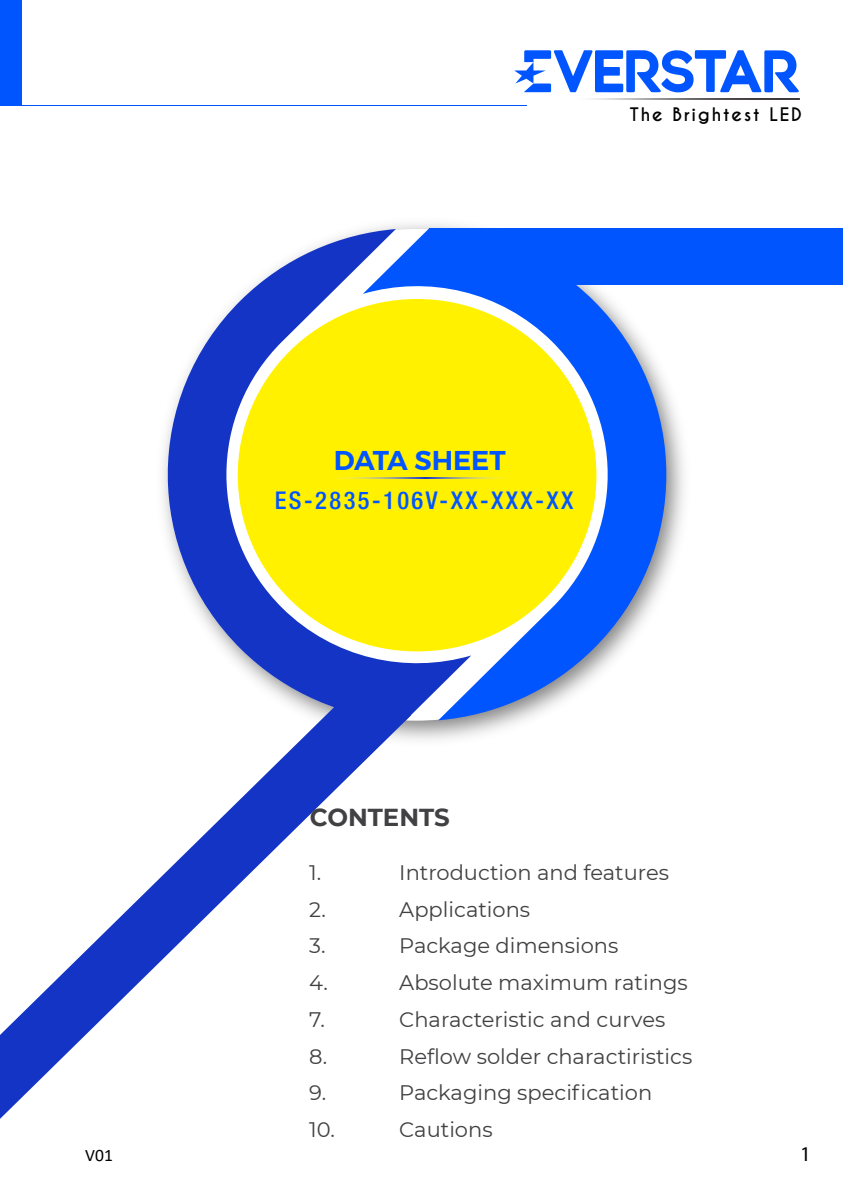
<style>
.page{position:relative;width:843px;height:1179px;background:#fff}
.page>*{position:absolute;margin:0;border:0;box-sizing:border-box;transform-origin:0 0}
.t1{font:600 27.12px "Montserrat";color:#05f}
.t2{font:500 condensed 24.5px "Helvetica Neue LT Std";letter-spacing:.1em;color:#05f}
.t3{font:700 24.5px "Montserrat";letter-spacing:-.005em;color:#414042}
.t4{font:21px "Montserrat";color:#414042}
.t5{font:21px "Myriad Pro";color:#000}
.t6{font:700 17.5px "Caviar Dreams";letter-spacing:.1em;color:#000}
.t7{font:17.5px "Calibri";color:#000}
</style>
<div class="page">
<svg style="left:363px;top:228px;width:325px;height:492px"></svg>
<svg style="left:159px;top:229px;width:312px;height:492px"></svg>
<svg style="left:0;top:673px;width:411px;height:445px"></svg>
<div style="left:429px;top:228px;width:414px;height:57px;background:#05f"></div>
<div style="left:234px;top:296px;width:364px;height:358px;background:#fff100;border-radius:50%"></div>
<svg style="left:514px;top:50px;width:285px;height:42px"></svg>
<svg style="left:336px;top:477px;width:170px;height:1px"></svg>
<div style="left:0;top:0;width:21px;height:105px;background:#05f"></div>
<hr style="left:0;top:105px;width:526px;height:1px;background:#05f">
<p class="t7" style="left:85px;top:1143px;width:29px">V01</p>
<p class="t6" style="left:630px;top:103px;width:173px">The Brightest LED</p>
<p class="t1" style="left:334px;top:443px;width:174px">DATA SHEET</p>
<p class="t2" style="left:275px;top:485px;width:300px">ES-2835-106V-XX-XXX-XX</p>
<p class="t3" style="left:310px;top:800px;width:142px">CONTENTS</p>
<p class="t4" style="left:309px;top:858px;width:14px">1.</p>
<p class="t4" style="left:399px;top:858px;width:271px">Introduction and features</p>
<p class="t4" style="left:309px;top:894px;width:18px">2.</p>
<p class="t4" style="left:399px;top:894px;width:132px">Applications</p>
<p class="t4" style="left:309px;top:931px;width:18px">3.</p>
<p class="t4" style="left:399px;top:931px;width:220px">Package dimensions</p>
<p class="t4" style="left:309px;top:968px;width:20px">4.</p>
<p class="t4" style="left:399px;top:968px;width:290px">Absolute maximum ratings</p>
<p class="t4" style="left:309px;top:1005px;width:17px">7.</p>
<p class="t4" style="left:399px;top:1005px;width:267px">Characteristic and curves</p>
<p class="t4" style="left:309px;top:1041px;width:20px">8.</p>
<p class="t4" style="left:399px;top:1041px;width:294px">Reflow solder charactiristics</p>
<p class="t4" style="left:309px;top:1078px;width:19px">9.</p>
<p class="t4" style="left:399px;top:1078px;width:254px">Packaging specification</p>
<p class="t4" style="left:309px;top:1115px;width:27px">10.</p>
<p class="t4" style="left:399px;top:1115px;width:95px">Cautions</p>
<p class="t5" style="left:800px;top:1141px;width:12px">1</p>
</div>
